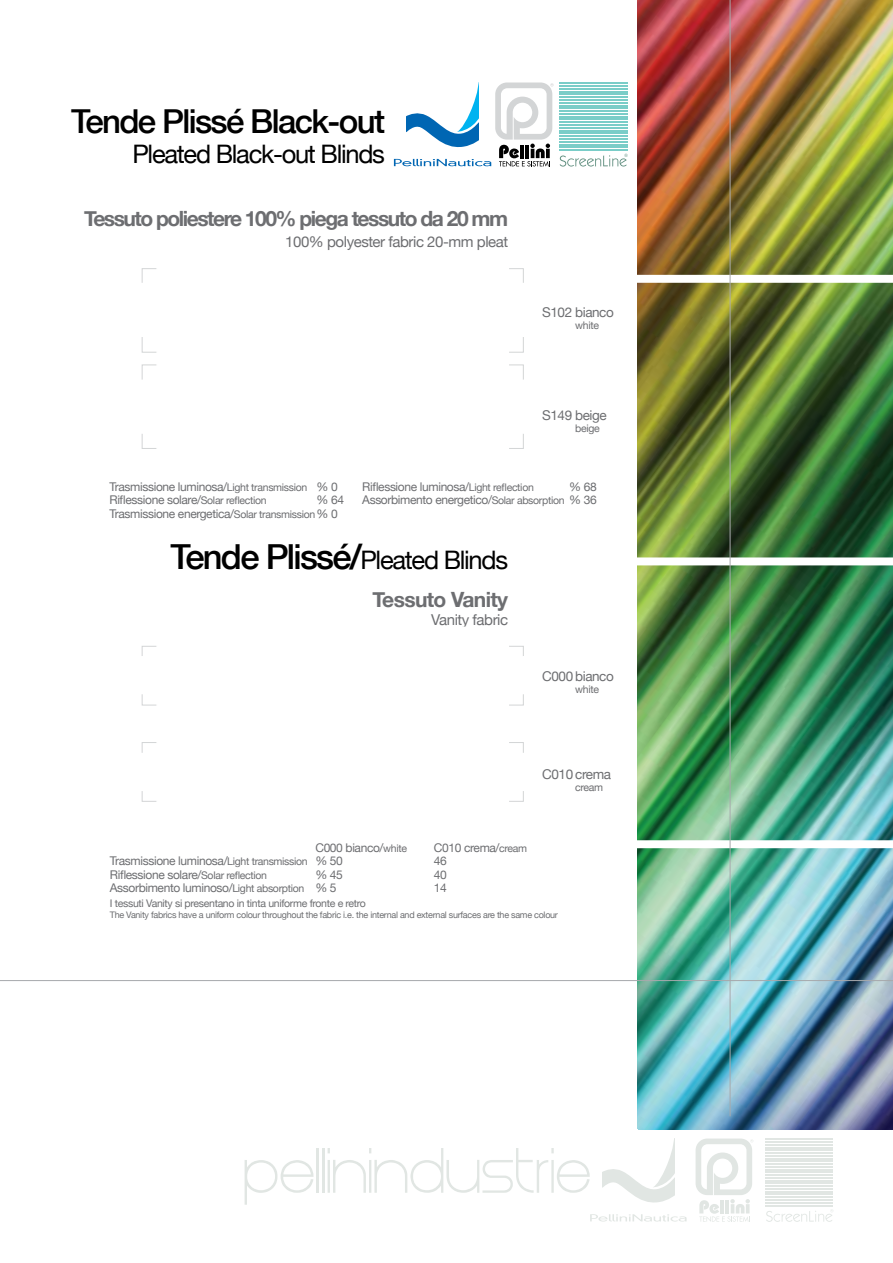
<style>
.page{position:relative;width:893px;height:1263px;background:#fff}
.page>*{position:absolute;margin:0;border:0;box-sizing:border-box;transform-origin:0 0}
.t1{font:53.25px "Steiner";color:#e1e6e3}
.t2{font:500 33px "Helvetica Neue";letter-spacing:-.05em;color:#000}
.t3{font:25.5px "Helvetica Neue";letter-spacing:-.05em;color:#000}
.t4{font:700 21px "Helvetica Neue";letter-spacing:-.07em;color:#6d6e71}
.t5{font:700 21px "Helvetica Neue";letter-spacing:-.03em;color:#6d6e71}
.t6{font:15px "Helvetica Neue";letter-spacing:-.03em;color:#6d6e71}
.t7{font:13.5px "Helvetica Neue";letter-spacing:-.03em;color:#6d6e71}
.t8{font:12px/13.5px "Helvetica Neue";letter-spacing:-.03em;color:#6d6e71}
.t9{font:10.5px "Helvetica Neue";letter-spacing:-.03em;color:#6d6e71}
.t10{font:9px "Helvetica Neue";letter-spacing:-.03em;color:#6d6e71}
.s1{font-size:10.5px}
.s2{font-weight:500;font-size:34.5px}
</style>
<div class="page">
<img style="left:638px;top:0;width:255px;height:1130px">
<div style="left:577px;top:275px;width:316px;height:8px;background:#fff"></div>
<div style="left:577px;top:557px;width:316px;height:8px;background:#fff"></div>
<div style="left:577px;top:840px;width:316px;height:8px;background:#fff"></div>
<hr style="left:730px;top:0;width:1px;height:1116px;background:#a7a9ac">
<hr style="left:0;top:980px;width:893px;height:1px;background:#a7a9ac">
<svg style="left:560px;top:154px;width:68px;height:13px"></svg>
<hr style="left:559px;top:149px;width:68px;height:2px;background:#7acdc8">
<hr style="left:559px;top:147px;width:68px;height:1px;background:#7acdc8">
<hr style="left:559px;top:144px;width:68px;height:1px;background:#7acdc8">
<hr style="left:559px;top:141px;width:68px;height:1px;background:#7acdc8">
<hr style="left:559px;top:138px;width:68px;height:2px;background:#7acdc8">
<hr style="left:559px;top:135px;width:68px;height:2px;background:#7acdc8">
<hr style="left:559px;top:133px;width:68px;height:1px;background:#7acdc8">
<hr style="left:559px;top:130px;width:68px;height:1px;background:#7acdc8">
<hr style="left:559px;top:127px;width:68px;height:1px;background:#7acdc8">
<hr style="left:559px;top:124px;width:68px;height:2px;background:#7acdc8">
<hr style="left:559px;top:122px;width:68px;height:1px;background:#7acdc8">
<hr style="left:559px;top:119px;width:68px;height:1px;background:#7acdc8">
<hr style="left:559px;top:116px;width:68px;height:1px;background:#7acdc8">
<hr style="left:559px;top:113px;width:68px;height:2px;background:#7acdc8">
<hr style="left:559px;top:110px;width:68px;height:2px;background:#7acdc8">
<hr style="left:559px;top:108px;width:68px;height:1px;background:#7acdc8">
<hr style="left:559px;top:105px;width:68px;height:1px;background:#7acdc8">
<hr style="left:559px;top:102px;width:68px;height:1px;background:#7acdc8">
<hr style="left:559px;top:99px;width:68px;height:2px;background:#7acdc8">
<hr style="left:559px;top:96px;width:68px;height:2px;background:#7acdc8">
<hr style="left:559px;top:94px;width:68px;height:1px;background:#7acdc8">
<hr style="left:559px;top:91px;width:68px;height:1px;background:#7acdc8">
<hr style="left:559px;top:88px;width:68px;height:1px;background:#7acdc8">
<hr style="left:559px;top:85px;width:68px;height:2px;background:#7acdc8">
<hr style="left:559px;top:82px;width:68px;height:2px;background:#7acdc8">
<svg style="left:394px;top:82px;width:160px;height:85px"></svg>
<svg style="left:766px;top:1209px;width:67px;height:13px"></svg>
<hr style="left:765px;top:1205px;width:68px;height:1px;background:#e1e6e3">
<hr style="left:765px;top:1202px;width:68px;height:1px;background:#e1e6e3">
<hr style="left:765px;top:1199px;width:68px;height:2px;background:#e1e6e3">
<hr style="left:765px;top:1196px;width:68px;height:2px;background:#e1e6e3">
<hr style="left:765px;top:1194px;width:68px;height:1px;background:#e1e6e3">
<hr style="left:765px;top:1191px;width:68px;height:1px;background:#e1e6e3">
<hr style="left:765px;top:1188px;width:68px;height:2px;background:#e1e6e3">
<hr style="left:765px;top:1185px;width:68px;height:2px;background:#e1e6e3">
<hr style="left:765px;top:1183px;width:68px;height:1px;background:#e1e6e3">
<hr style="left:765px;top:1180px;width:68px;height:1px;background:#e1e6e3">
<hr style="left:765px;top:1177px;width:68px;height:1px;background:#e1e6e3">
<hr style="left:765px;top:1174px;width:68px;height:2px;background:#e1e6e3">
<hr style="left:765px;top:1172px;width:68px;height:1px;background:#e1e6e3">
<hr style="left:765px;top:1169px;width:68px;height:1px;background:#e1e6e3">
<hr style="left:765px;top:1166px;width:68px;height:1px;background:#e1e6e3">
<hr style="left:765px;top:1163px;width:68px;height:2px;background:#e1e6e3">
<hr style="left:765px;top:1160px;width:68px;height:2px;background:#e1e6e3">
<hr style="left:765px;top:1158px;width:68px;height:1px;background:#e1e6e3">
<hr style="left:765px;top:1155px;width:68px;height:1px;background:#e1e6e3">
<hr style="left:765px;top:1152px;width:68px;height:2px;background:#e1e6e3">
<hr style="left:765px;top:1149px;width:68px;height:2px;background:#e1e6e3">
<hr style="left:765px;top:1147px;width:68px;height:1px;background:#e1e6e3">
<hr style="left:765px;top:1144px;width:68px;height:1px;background:#e1e6e3">
<hr style="left:765px;top:1141px;width:68px;height:2px;background:#e1e6e3">
<hr style="left:765px;top:1138px;width:68px;height:2px;background:#e1e6e3">
<svg style="left:696px;top:1138px;width:57px;height:84px"></svg>
<svg style="left:602px;top:1141px;width:72px;height:62px"></svg>
<svg style="left:590px;top:1214px;width:97px;height:7px"></svg>
<h2 class="t2" style="left:71px;top:102px;width:315px">Tende Plissé Black-out</h2>
<h3 class="t3" style="left:132px;top:139px;width:254px">Pleated Black-out Blinds</h3>
<h3 class="t4" style="left:84px;top:205px;width:425px">Tessuto poliestere 100% piega tessuto da 20 mm</h3>
<p class="t6" style="left:285px;top:232px;width:224px">100% polyester fabric 20-mm pleat</p>
<p class="t7" style="left:542px;top:304px;width:73px">S102 bianco</p>
<p class="t9" style="left:575px;top:319px;width:25px">white</p>
<p class="t7" style="left:542px;top:407px;width:66px">S149 beige</p>
<p class="t9" style="left:575px;top:421px;width:26px">beige</p>
<p class="t8" style="left:109px;top:480px;width:230px">Trasmissione luminosa/<span class="s1">Light transmission</span> % 0<br>Riflessione solare/<span class="s1">Solar reflection</span></p>
<p class="t8" style="left:109px;top:493px;width:236px;text-indent:207px">% 64<br>Trasmissione energetica/<span class="s1">Solar transmission</span>% 0</p>
<p class="t8" style="left:362px;top:480px;width:173px">Riflessione luminosa/<span class="s1">Light reflection</span></p>
<p class="t8" style="left:362px;top:480px;width:236px;text-align:right">% 68<br>Assorbimento energetico/<span class="s1">Solar absorption</span> % 36</p>
<h3 class="t3" style="left:171px;top:545px;width:339px"><span class="s2">Tende Plissé/</span>Pleated Blinds</h3>
<h3 class="t5" style="left:372px;top:586px;width:137px">Tessuto Vanity</h3>
<p class="t6" style="left:431px;top:611px;width:78px">Vanity fabric</p>
<p class="t7" style="left:542px;top:668px;width:73px">C000 bianco</p>
<p class="t9" style="left:575px;top:683px;width:25px">white</p>
<p class="t7" style="left:542px;top:766px;width:70px">C010 crema</p>
<p class="t9" style="left:575px;top:781px;width:29px">cream</p>
<p class="t8" style="left:315px;top:840px;width:93px">C000 bianco/<span class="s1">white</span></p>
<p class="t8" style="left:434px;top:840px;width:95px">C010 crema/<span class="s1">cream</span></p>
<p class="t8" style="left:110px;top:854px;width:235px">Trasmissione luminosa/<span class="s1">Light transmission</span> % 50</p>
<p class="t8" style="left:434px;top:854px;width:14px">46</p>
<p class="t8" style="left:110px;top:867px;width:159px">Riflessione solare/<span class="s1">Solar reflection</span></p>
<p class="t8" style="left:315px;top:867px;width:29px">% 45</p>
<p class="t8" style="left:434px;top:867px;width:14px">40</p>
<p class="t8" style="left:110px;top:881px;width:228px">Assorbimento luminoso/<span class="s1">Light absorption</span> % 5</p>
<p class="t8" style="left:434px;top:881px;width:14px">14</p>
<p class="t9" style="left:110px;top:897px;width:258px">I tessuti Vanity si presentano in tinta uniforme fronte e retro</p>
<p class="t10" style="left:110px;top:909px;width:450px">The Vanity fabrics have a uniform colour throughout the fabric i.e. the internal and external surfaces are the same colour</p>
<h1 class="t1" style="left:243px;top:1148px;width:350px">pellinindustrie</h1>
</div>
